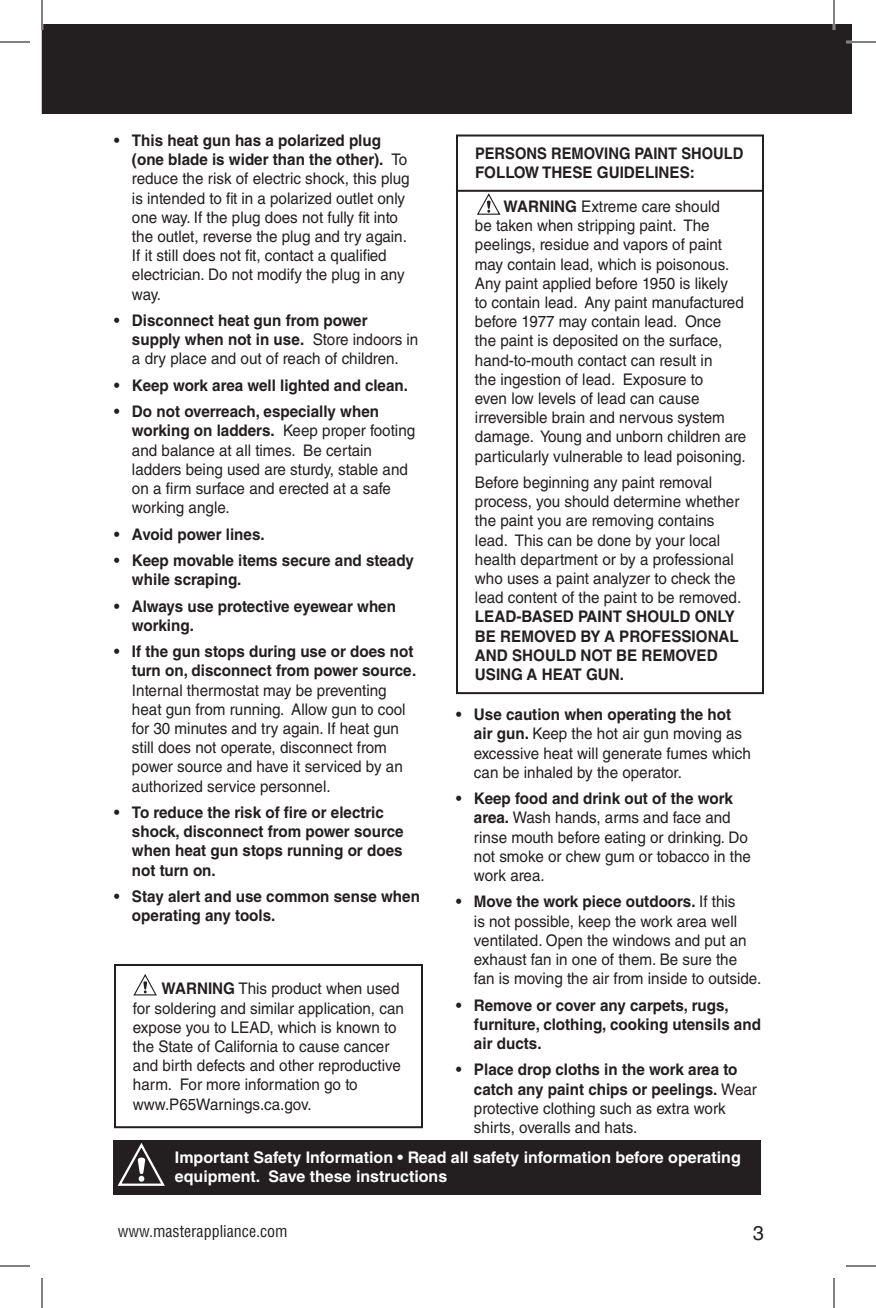
<style>
.page{position:relative;width:876px;height:1308px;background:#fff}
.page>*{position:absolute;margin:0;border:0;box-sizing:border-box;transform-origin:0 0}
.t1{font:20px "Helvetica LT Std";color:#231f20}
.t2{font:16px/19.2px "Helvetica LT Std";color:#231f20;scale:.95 1}
.t3{font:700 16px/19.2px "Helvetica LT Std";color:#231f20;scale:.95 1}
.t4{font:700 16px/19.2px "Helvetica LT Std";color:#fff}
.t5{font:700 16px/19.2px "Helvetica LT Std";color:#231f20;scale:.92 1}
.t6{font:condensed 16px "Helvetica LT Std";color:#231f20}
.s1{font-weight:700}
.s2{font-weight:400}
</style>
<div class="page">
<div style="left:42px;top:24px;width:810px;height:90px;background:#231f20"></div>
<div style="left:113px;top:1140px;width:648px;height:55px;background:#231f20"></div>
<svg style="left:117px;top:1143px;width:48px;height:43px"></svg>
<div style="left:456px;top:135px;width:308px;height:559px;border:2px solid #231f20"></div>
<hr style="left:457px;top:190px;width:307px;height:2px;background:#231f20">
<svg style="left:477px;top:193px;width:24px;height:22px"></svg>
<div style="left:114px;top:964px;width:309px;height:164px;border:2px solid #231f20"></div>
<svg style="left:133px;top:974px;width:24px;height:22px"></svg>
<hr style="left:846px;top:41px;width:30px;height:2px;background:#fff">
<hr style="left:833px;top:0;width:2px;height:30px;background:#fff">
<hr style="left:0;top:42px;width:30px;height:1px;background:#000">
<hr style="left:846px;top:42px;width:30px;height:1px;background:#000">
<hr style="left:0;top:1266px;width:30px;height:1px;background:#000">
<hr style="left:846px;top:1266px;width:30px;height:1px;background:#000">
<hr style="left:42px;top:0;width:1px;height:30px;background:#000">
<hr style="left:42px;top:1278px;width:1px;height:30px;background:#000">
<hr style="left:834px;top:0;width:1px;height:30px;background:#000">
<hr style="left:834px;top:1278px;width:1px;height:30px;background:#000">
<p class="t2" style="left:132px;top:131px;width:294px;text-indent:-18px"><span class="s1">• This heat gun has a polarized plug (one blade is wider than the other).</span> To reduce the risk of electric shock, this plug is intended to fit in a polarized outlet only one way. If the plug does not fully fit into the outlet, reverse the plug and try again.<br>If it still does not fit, contact a qualified electrician. Do not modify the plug in any way.</p>
<p class="t2" style="left:132px;top:311px;width:303px;text-indent:-18px"><span class="s1">• Disconnect heat gun from power supply when not in use.</span> Store indoors in a dry place and out of reach of children.</p>
<p class="t3" style="left:114px;top:375px;width:311px">• Keep work area well lighted and clean.</p>
<p class="t2" style="left:132px;top:402px;width:300px;text-indent:-18px"><span class="s1">• Do not overreach, especially when working on ladders.</span> Keep proper footing and balance at all times. Be certain ladders being used are sturdy, stable and on a firm surface and erected at a safe working angle.</p>
<p class="t3" style="left:114px;top:524px;width:160px">• Avoid power lines.</p>
<p class="t3" style="left:132px;top:551px;width:298px;text-indent:-18px">• Keep movable items secure and steady while scraping.</p>
<p class="t3" style="left:132px;top:596px;width:279px;text-indent:-18px">• Always use protective eyewear when working.</p>
<p class="t3" style="left:114px;top:642px;width:320px;text-align:right">• If the gun stops during use or does not turn on, disconnect from power source.</p>
<p class="t2" style="left:132px;top:680px;width:290px">Internal thermostat may be preventing heat gun from running. Allow gun to cool for 30 minutes and try again. If heat gun still does not operate, disconnect from power source and have it serviced by an authorized service personnel.</p>
<p class="t3" style="left:132px;top:803px;width:287px;text-indent:-18px">• To reduce the risk of fire or electric shock, disconnect from power source when heat gun stops running or does not turn on.</p>
<p class="t3" style="left:132px;top:887px;width:305px;text-indent:-18px">• Stay alert and use common sense when operating any tools.</p>
<p class="t2" style="left:133px;top:979px;width:287px;text-indent:29px"><span class="s1">WARNING</span> This product when used for soldering and similar application, can expose you to LEAD, which is known to the State of California to cause cancer and birth defects and other reproductive harm. For more information go to www.P65Warnings.ca.gov.</p>
<p class="t5" style="left:475px;top:144px;width:293px">PERSONS REMOVING PAINT SHOULD<br>FOLLOW THESE GUIDELINES:</p>
<p class="t2" style="left:475px;top:197px;width:287px;text-indent:29px"><span class="s1">WARNING</span> Extreme care should<br>be taken when stripping paint. The peelings, residue and vapors of paint may contain lead, which is poisonous.<br>Any paint applied before 1950 is likely<br>to contain lead. Any paint manufactured before 1977 may contain lead. Once the paint is deposited on the surface, hand-to-mouth contact can result in<br>the ingestion of lead. Exposure to<br>even low levels of lead can cause irreversible brain and nervous system damage. Young and unborn children are particularly vulnerable to lead poisoning.</p>
<p class="t2" style="left:475px;top:473px;width:282px">Before beginning any paint removal process, you should determine whether the paint you are removing contains lead. This can be done by your local health department or by a professional who uses a paint analyzer to check the lead content of the paint to be removed.</p>
<p class="t3" style="left:475px;top:607px;width:279px">LEAD-BASED PAINT SHOULD ONLY<br>BE REMOVED BY A PROFESSIONAL<br>AND SHOULD NOT BE REMOVED<br>USING A HEAT GUN.</p>
<p class="t2" style="left:474px;top:705px;width:293px;text-indent:-18px"><span class="s1">• Use caution when operating the hot air gun.</span> Keep the hot air gun moving as excessive heat will generate fumes which can be inhaled by the operator.</p>
<p class="t2" style="left:474px;top:789px;width:293px;text-indent:-18px"><span class="s1">• Keep food and drink out of the work area.</span> Wash hands, arms and face and rinse mouth before eating or drinking. Do not smoke or chew gum or tobacco in the work area.</p>
<p class="t2" style="left:474px;top:892px;width:304px;text-indent:-18px"><span class="s1">• Move the work piece outdoors.</span> If this<br>is not possible, keep the work area well ventilated. Open the windows and put an exhaust fan in one of them. Be sure the fan is moving the air from inside to outside.</p>
<p class="t3" style="left:474px;top:995px;width:304px;text-indent:-18px">• Remove or cover any carpets, rugs, furniture, clothing, cooking utensils and air ducts.</p>
<p class="t3" style="left:474px;top:1060px;width:299px;text-indent:-18px">• Place drop cloths in the work area to catch any paint chips or peelings. <span class="s2">Wear protective clothing such as extra work shirts, overalls and hats.</span></p>
<p class="t4" style="left:175px;top:1148px;width:567px">Important Safety Information • Read all safety information before operating equipment. Save these instructions</p>
<p class="t6" style="left:118px;top:1221px;width:172px">www.masterappliance.com</p>
<p class="t1" style="left:753px;top:1221px;width:13px">3</p>
</div>
